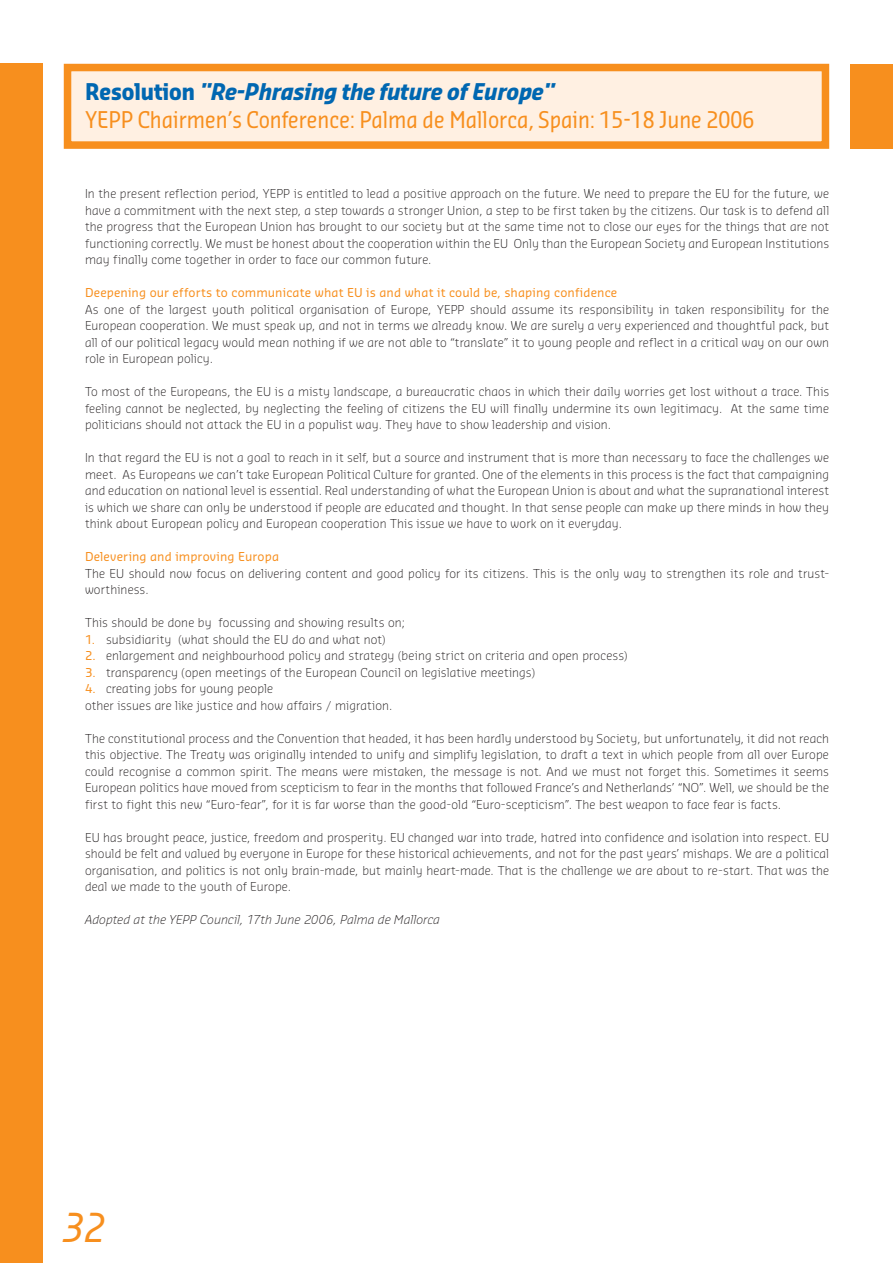
<style>
.page{position:relative;width:893px;height:1263px;background:#fff}
.page>*{position:absolute;margin:0;border:0;box-sizing:border-box;transform-origin:0 0}
.t1{font:italic 39px "Sansa Con";color:#f78f1e}
.t2{font:22.5px/27.6px "Sansa Con";color:#f78f1e}
.t3{font:300 12px/16.5px "Sansa";letter-spacing:.01em;color:#231f20;text-align:justify}
.t4{font:12px "Sansa";letter-spacing:.01em;color:#f78f1e}
.t5{font:italic 300 12px "Sansa";letter-spacing:.005em;color:#231f20}
.s1{font-weight:700;color:#0067b1}
.s2{font-weight:700;font-style:italic;color:#0067b1}
.s3{font-weight:400;color:#f78f1e}
</style>
<div class="page">
<div style="left:850px;top:64px;width:43px;height:84px;background:#f78f1e"></div>
<div style="left:68px;top:68px;width:757px;height:77px;background:#fff0e2"></div>
<div style="left:64px;top:64px;width:765px;height:85px;border:8px solid #f78f1e"></div>
<div style="left:0;top:64px;width:43px;height:1199px;background:#f78f1e"></div>
<h2 class="t2" style="left:85px;top:80px;width:671px"><span class="s1">Resolution</span> <span class="s2">"Re-Phrasing the future of Europe"<br></span>YEPP Chairmen’s Conference: Palma de Mallorca, Spain: 15-18 June 2006</h2>
<p class="t3" style="left:85px;top:186px;width:746px">In the present reflection period, YEPP is entitled to lead a positive approach on the future. We need to prepare the EU for the future, we have a commitment with the next step, a step towards a stronger Union, a step to be first taken by the citizens. Our task is to defend all the progress that the European Union has brought to our society but at the same time not to close our eyes for the things that are not functioning correctly. We must be honest about the cooperation within the EU Only than the European Society and European Institutions may finally come together in order to face our common future.</p>
<p class="t4" style="left:85px;top:288px;width:534px">Deepening our efforts to communicate what EU is and what it could be, shaping confidence</p>
<p class="t3" style="left:85px;top:302px;width:746px">As one of the largest youth political organisation of Europe, YEPP should assume its responsibility in taken responsibility for the European cooperation. We must speak up, and not in terms we already know. We are surely a very experienced and thoughtful pack, but all of our political legacy would mean nothing if we are not able to “translate” it to young people and reflect in a critical way on our own role in European policy.</p>
<p class="t3" style="left:85px;top:384px;width:746px">To most of the Europeans, the EU is a misty landscape, a bureaucratic chaos in which their daily worries get lost without a trace. This feeling cannot be neglected, by neglecting the feeling of citizens the EU will finally undermine its own legitimacy. At the same time politicians should not attack the EU in a populist way. They have to show leadership and vision.</p>
<p class="t3" style="left:85px;top:450px;width:746px">In that regard the EU is not a goal to reach in it self, but a source and instrument that is more than necessary to face the challenges we meet. As Europeans we can’t take European Political Culture for granted. One of the elements in this process is the fact that campaigning and education on national level is essential. Real understanding of what the European Union is about and what the supranational interest is which we share can only be understood if people are educated and thought. In that sense people can make up there minds in how they think about European policy and European cooperation This issue we have to work on it everyday.</p>
<p class="t4" style="left:85px;top:552px;width:196px">Delevering and improving Europa</p>
<p class="t3" style="left:85px;top:566px;width:746px">The EU should now focus on delivering content and good policy for its citizens. This is the only way to strengthen its role and trust&shy;worthiness.</p>
<p class="t3" style="left:85px;top:615px;width:322px">This should be done by focussing and showing results on;</p>
<p class="t3" style="left:85px;top:632px;width:302px"><span class="s3">1.</span> subsidiarity (what should the EU do and what not)</p>
<p class="t3" style="left:85px;top:648px;width:544px"><span class="s3">2.</span> enlargement and neighbourhood policy and strategy (being strict on criteria and open process)</p>
<p class="t3" style="left:85px;top:665px;width:451px"><span class="s3">3.</span> transparency (open meetings of the European Council on legislative meetings)</p>
<p class="t3" style="left:85px;top:681px;width:309px"><span class="s3">4.</span> creating jobs for young people<br>other issues are like justice and how affairs / migration.</p>
<p class="t3" style="left:85px;top:731px;width:746px">The constitutional process and the Convention that headed, it has been hardly understood by Society, but unfortunately, it did not reach this objective. The Treaty was originally intended to unify and simplify legislation, to draft a text in which people from all over Europe could recognise a common spirit. The means were mistaken, the message is not. And we must not forget this. Sometimes it seems European politics have moved from scepticism to fear in the months that followed France’s and Netherlands’ “NO”. Well, we should be the first to fight this new “Euro-fear”, for it is far worse than the good-old “Euro-scepticism”. The best weapon to face fear is facts.</p>
<p class="t3" style="left:85px;top:830px;width:746px">EU has brought peace, justice, freedom and prosperity. EU changed war into trade, hatred into confidence and isolation into respect. EU should be felt and valued by everyone in Europe for these historical achievements, and not for the past years’ mishaps. We are a political organisation, and politics is not only brain-made, but mainly heart-made. That is the challenge we are about to re-start. That was the deal we made to the youth of Europe.</p>
<p class="t5" style="left:85px;top:915px;width:356px">Adopted at the YEPP Council, 17th June 2006, Palma de Mallorca</p>
<h1 class="t1" style="left:63px;top:1213px;width:43px">32</h1>
</div>
